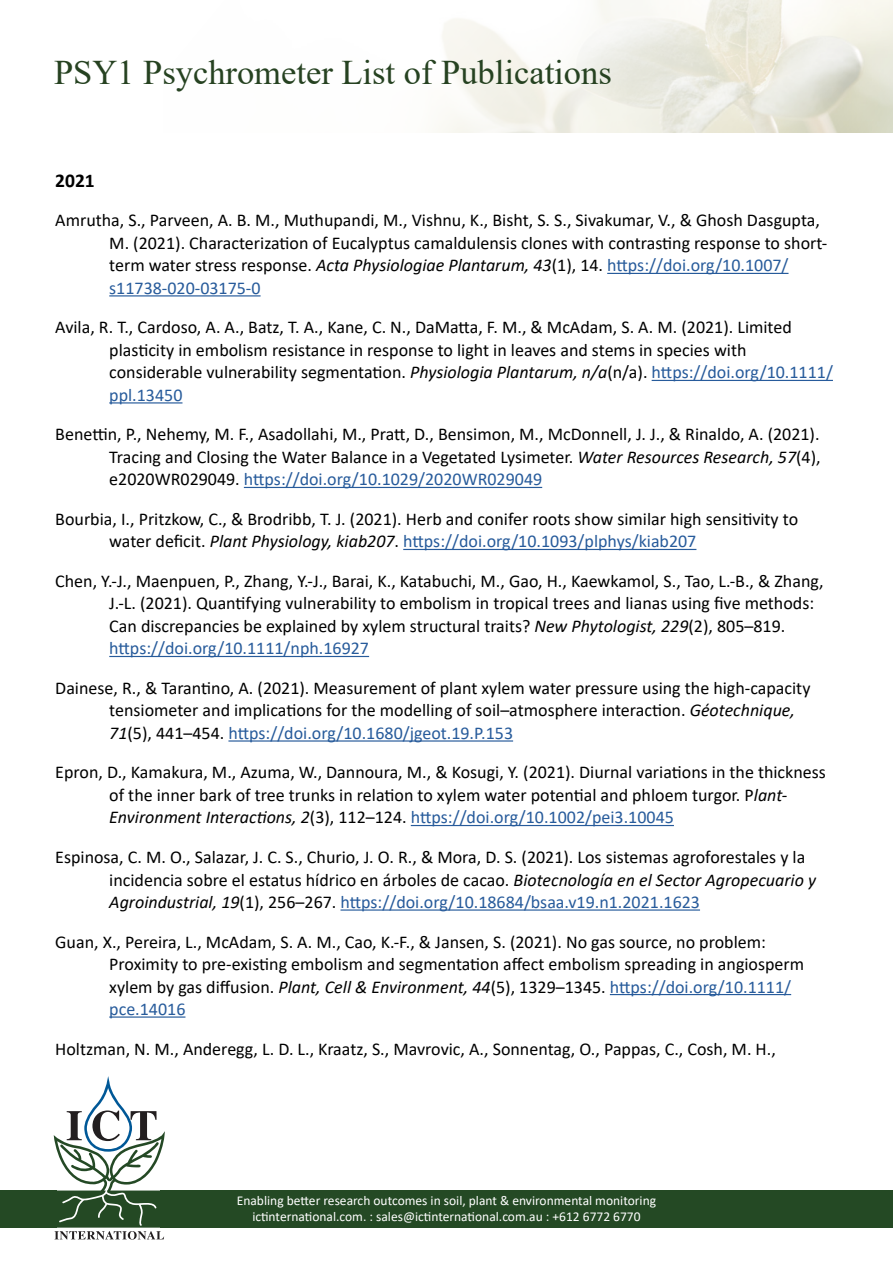
<style>
.page{position:relative;width:893px;height:1263px;background:#fff}
.page>*{position:absolute;margin:0;border:0;box-sizing:border-box;transform-origin:0 0}
.t1{font:34.5px "Times New Roman";color:#264221}
.H2-Body-Bo-not-TOC{font:700 19.5px "Calibri";color:#000}
.t2{font:18px/22.5px "Calibri";color:#000}
.t3{font:13.5px/16.2px "Calibri";color:#fff;text-align:center}
.s1{font-style:italic}
.s2{color:#275b9b}
</style>
<div class="page">
<hr style="left:607px;top:273px;width:181px;height:1px;background:#275b9b">
<hr style="left:109px;top:295px;width:152px;height:1px;background:#275b9b">
<hr style="left:652px;top:380px;width:181px;height:1px;background:#275b9b">
<hr style="left:109px;top:402px;width:73px;height:1px;background:#275b9b">
<hr style="left:244px;top:487px;width:298px;height:1px;background:#275b9b">
<hr style="left:403px;top:549px;width:293px;height:1px;background:#275b9b">
<hr style="left:109px;top:656px;width:260px;height:1px;background:#275b9b">
<hr style="left:228px;top:740px;width:285px;height:2px;background:#275b9b">
<hr style="left:411px;top:825px;width:263px;height:1px;background:#275b9b">
<hr style="left:340px;top:909px;width:360px;height:2px;background:#275b9b">
<hr style="left:610px;top:994px;width:181px;height:1px;background:#275b9b">
<hr style="left:109px;top:1016px;width:76px;height:2px;background:#275b9b">
<img style="left:437px;top:0;width:456px;height:132px">
<svg style="left:54px;top:1076px;width:111px;height:163px"></svg>
<div style="left:160px;top:1190px;width:733px;height:38px;background:#244924"></div>
<div style="left:0;top:1190px;width:57px;height:38px;background:#244924"></div>
<h1 class="t1" style="left:54px;top:48px;width:559px">PSY1 Psychrometer List of Publications</h1>
<p class="H2-Body-Bo-not-TOC" style="left:55px;top:167px;width:41px">2021</p>
<p class="t2" style="left:109px;top:209px;width:720px;text-indent:-54px">Amrutha, S., Parveen, A. B. M., Muthupandi, M., Vishnu, K., Bisht, S. S., Sivakumar, V., &amp; Ghosh Dasgupta, M. (2021). Characterization of Eucalyptus camaldulensis clones with contrasting response to short&shy;term water stress response. <span class="s1">Acta Physiologiae Plantarum, 43</span>(1), 14. <span class="s2">https://doi.org/10.1007/ s11738-020-03175-0</span></p>
<p class="t2" style="left:109px;top:316px;width:725px;text-indent:-54px">Avila, R. T., Cardoso, A. A., Batz, T. A., Kane, C. N., DaMatta, F. M., &amp; McAdam, S. A. M. (2021). Limited plasticity in embolism resistance in response to light in leaves and stems in species with considerable vulnerability segmentation. <span class="s1">Physiologia Plantarum, n/a</span>(n/a). <span class="s2">https://doi.org/10.1111/ ppl.13450</span></p>
<p class="t2" style="left:109px;top:423px;width:713px;text-align:justify;text-indent:-54px">Benettin, P., Nehemy, M. F., Asadollahi, M., Pratt, D., Bensimon, M., McDonnell, J. J., &amp; Rinaldo, A. (2021).<br>Tracing and Closing the Water Balance in a Vegetated Lysimeter. <span class="s1">Water Resources Research, 57</span>(4), e2020WR029049. <span class="s2">https://doi.org/10.1029/2020WR029049</span></p>
<p class="t2" style="left:109px;top:507px;width:690px;text-indent:-54px">Bourbia, I., Pritzkow, C., &amp; Brodribb, T. J. (2021). Herb and conifer roots show similar high sensitivity to water deficit. <span class="s1">Plant Physiology, kiab207</span>. <span class="s2">https://doi.org/10.1093/plphys/kiab207</span></p>
<p class="t2" style="left:109px;top:569px;width:716px;text-indent:-54px">Chen, Y.-J., Maenpuen, P., Zhang, Y.-J., Barai, K., Katabuchi, M., Gao, H., Kaewkamol, S., Tao, L.-B., &amp; Zhang, J.-L. (2021). Quantifying vulnerability to embolism in tropical trees and lianas using five methods:<br>Can discrepancies be explained by xylem structural traits? <span class="s1">New Phytologist, 229</span>(2), 805–819. <span class="s2">https://doi.org/10.1111/nph.16927</span></p>
<p class="t2" style="left:109px;top:676px;width:703px;text-indent:-54px">Dainese, R., &amp; Tarantino, A. (2021). Measurement of plant xylem water pressure using the high-capacity tensiometer and implications for the modelling of soil–atmosphere interaction. <span class="s1">Géotechnique,<br>71</span>(5), 441–454. <span class="s2">https://doi.org/10.1680/jgeot.19.P.153</span></p>
<p class="t2" style="left:109px;top:761px;width:718px;text-indent:-54px">Epron, D., Kamakura, M., Azuma, W., Dannoura, M., &amp; Kosugi, Y. (2021). Diurnal variations in the thickness of the inner bark of tree trunks in relation to xylem water potential and phloem turgor. P<span class="s1">lant-<br>Environment Interactions, 2</span>(3), 112–124. <span class="s2">https://doi.org/10.1002/pei3.10045</span></p>
<p class="t2" style="left:109px;top:845px;width:708px;text-indent:-54px">Espinosa, C. M. O., Salazar, J. C. S., Churio, J. O. R., &amp; Mora, D. S. (2021). Los sistemas agroforestales y la incidencia sobre el estatus hídrico en árboles de cacao. <span class="s1">Biotecnología en el Sector Agropecuario y<br>Agroindustrial, 19</span>(1), 256–267. <span class="s2">https://doi.org/10.18684/bsaa.v19.n1.2021.1623</span></p>
<p class="t2" style="left:109px;top:930px;width:696px;text-indent:-54px">Guan, X., Pereira, L., McAdam, S. A. M., Cao, K.-F., &amp; Jansen, S. (2021). No gas source, no problem:<br>Proximity to pre-existing embolism and segmentation affect embolism spreading in angiosperm xylem by gas diffusion. <span class="s1">Plant, Cell &amp; Environment, 44</span>(5), 1329–1345. <span class="s2">https://doi.org/10.1111/ pce.14016</span></p>
<p class="t2" style="left:55px;top:1037px;width:722px">Holtzman, N. M., Anderegg, L. D. L., Kraatz, S., Mavrovic, A., Sonnentag, O., Pappas, C., Cosh, M. H.,</p>
<p class="t3" style="left:237px;top:1192px;width:421px">Enabling better research outcomes in soil, plant &amp; environmental monitoring ictinternational.com. : sales@ictinternational.com.au : +612 6772 6770</p>
</div>
